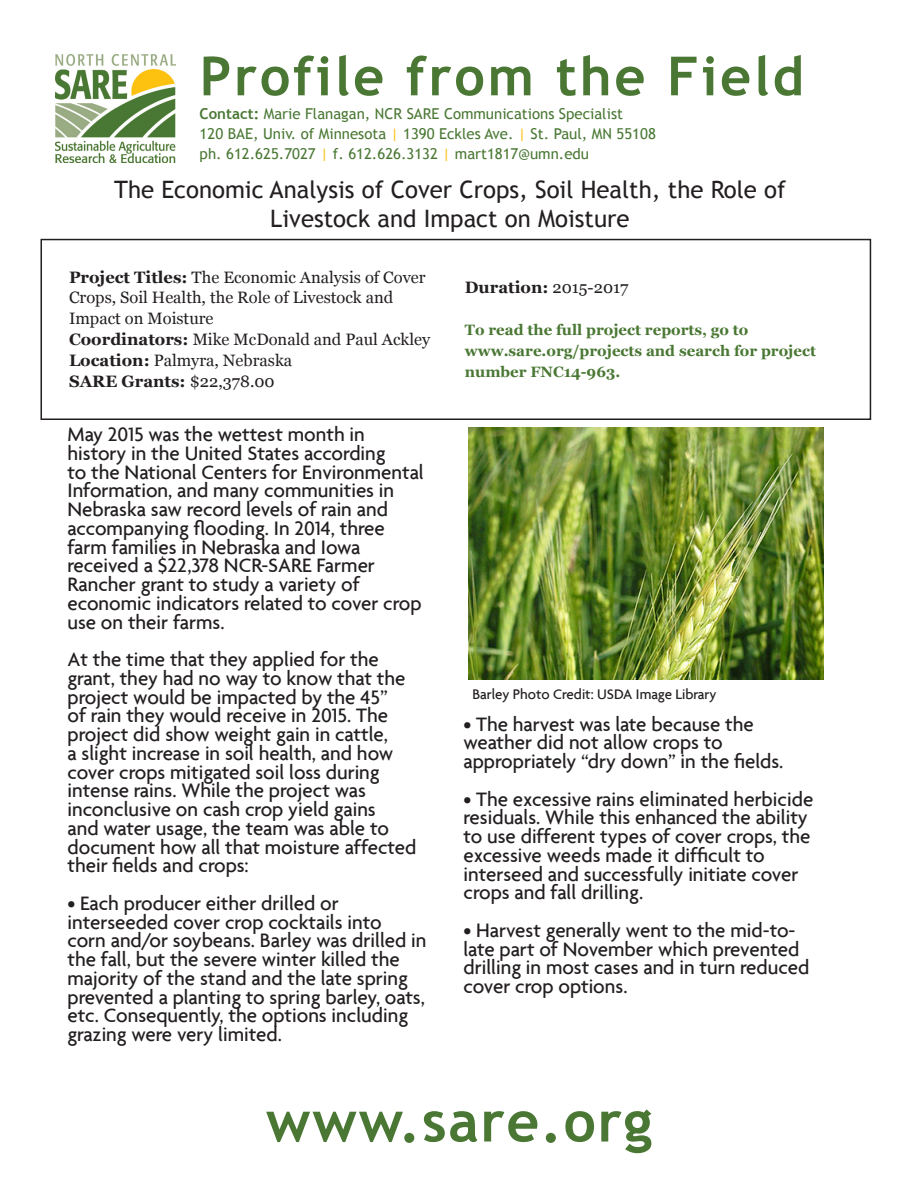
<style>
.page{position:relative;width:918px;height:1188px;background:#fff}
.page>*{position:absolute;margin:0;border:0;box-sizing:border-box;transform-origin:0 0}
.t1{font:700 57px "Trebuchet MS";letter-spacing:.03em;color:#4a7834}
.t2{font:700 54px "Trebuchet MS";letter-spacing:.05em;color:#4a7834}
.t3{font:24px "Trebuchet MS";color:#231f20}
.t4{font:500 21px/18.8px "Agenda";color:#231f20}
.t5{font:16.5px/20.4px "Georgia";color:#231f20}
.t6{font:700 16.5px "Georgia";color:#231f20}
.t7{font:15px "Trebuchet MS";color:#4a7834}
.t8{font:700 15px/21px "Georgia";color:#4a7834}
.t9{font:500 15px "Agenda";color:#231f20}
.s1{font-weight:700}
.s2{color:#fdc110}
.s3{font-weight:400}
</style>
<div class="page">
<div style="left:40px;top:239px;width:831px;height:181px;border:2px solid #231f20"></div>
<img style="left:56px;top:54px;width:120px;height:108px">
<img style="left:468px;top:428px;width:356px;height:252px">
<p class="t2" style="left:200px;top:42px;width:606px">Profile from the Field</p>
<p class="t7" style="left:200px;top:105px;width:425px"><span class="s1">Contact:</span> Marie Flanagan, NCR SARE Communications Specialist</p>
<p class="t7" style="left:200px;top:125px;width:458px">120 BAE, Univ. of Minnesota <span class="s2">|</span> 1390 Eckles Ave. <span class="s2">|</span> St. Paul, MN 55108</p>
<p class="t7" style="left:200px;top:145px;width:391px">ph. 612.625.7027 <span class="s2">|</span> f. 612.626.3132 <span class="s2">|</span> mart1817@umn.edu</p>
<p class="t3" style="left:114px;top:175px;width:673px">The Economic Analysis of Cover Crops, Soil Health, the Role of</p>
<p class="t3" style="left:270px;top:204px;width:361px">Livestock and Impact on Moisture</p>
<p class="t5" style="left:69px;top:267px;width:358px"><span class="s1">Project Titles:</span> The Economic Analysis of Cover<br>Crops, Soil Health, the Role of Livestock and<br>Impact on Moisture</p>
<p class="t5" style="left:69px;top:328px;width:363px"><span class="s1">Coordinators:</span> Mike McDonald and Paul Ackley</p>
<p class="t5" style="left:69px;top:349px;width:225px"><span class="s1">Location:</span> Palmyra, Nebraska</p>
<p class="t6" style="left:69px;top:369px;width:207px">SARE Grants: <span class="s3">$22,378.00</span></p>
<p class="t4" style="left:68px;top:424px;width:320px">May 2015 was the wettest month in history in the United States according</p>
<p class="t4" style="left:68px;top:462px;width:358px">to the National Centers for Environmental</p>
<p class="t4" style="left:68px;top:481px;width:328px">Information, and many communities in</p>
<p class="t4" style="left:68px;top:499px;width:322px">Nebraska saw record levels of rain and</p>
<p class="t4" style="left:68px;top:518px;width:356px">accompanying flooding. In 2014, three farm families in Nebraska and Iowa received a $22,378 NCR-SARE Farmer Rancher grant to study a variety of economic indicators related to cover crop use on their farms.</p>
<p class="t4" style="left:68px;top:649px;width:351px">At the time that they applied for the grant, they had no way to know that the project would be impacted by the 45”<br>of rain they would receive in 2015. The project did show weight gain in cattle,<br>a slight increase in soil health, and how cover crops mitigated soil loss during intense rains. While the project was inconclusive on cash crop yield gains<br>and water usage, the team was able to document how all that moisture affected</p>
<p class="t4" style="left:68px;top:856px;width:183px">their fields and crops:</p>
<p class="t4" style="left:68px;top:893px;width:316px">• Each producer either drilled or interseeded cover crop cocktails into</p>
<p class="t4" style="left:68px;top:931px;width:360px">corn and/or soybeans. Barley was drilled in the fall, but the severe winter killed the</p>
<p class="t4" style="left:68px;top:968px;width:342px">majority of the stand and the late spring</p>
<p class="t4" style="left:68px;top:987px;width:359px">prevented a planting to spring barley, oats,</p>
<p class="t4" style="left:68px;top:1006px;width:342px">etc. Consequently, the options including</p>
<p class="t4" style="left:68px;top:1024px;width:216px">grazing were very limited.</p>
<p class="t6" style="left:465px;top:275px;width:165px">Duration: <span class="s3">2015-2017</span></p>
<p class="t8" style="left:465px;top:319px;width:285px">To read the full project reports, go to</p>
<p class="t8" style="left:465px;top:340px;width:353px">www.sare.org/projects and search for project number FNC14-963.</p>
<p class="t9" style="left:472px;top:685px;width:246px">Barley Photo Credit: USDA Image Library</p>
<p class="t4" style="left:464px;top:714px;width:321px">• The harvest was late because the weather did not allow crops to appropriately “dry down” in the fields.</p>
<p class="t4" style="left:464px;top:789px;width:351px">• The excessive rains eliminated herbicide residuals. While this enhanced the ability to use different types of cover crops, the excessive weeds made it difficult to</p>
<p class="t4" style="left:464px;top:864px;width:336px">interseed and successfully initiate cover crops and fall drilling.</p>
<p class="t4" style="left:464px;top:920px;width:347px">• Harvest generally went to the mid-to&shy;late part of November which prevented drilling in most cases and in turn reduced cover crop options.</p>
<p class="t1" style="left:266px;top:1086px;width:388px">www.sare.org</p>
</div>
